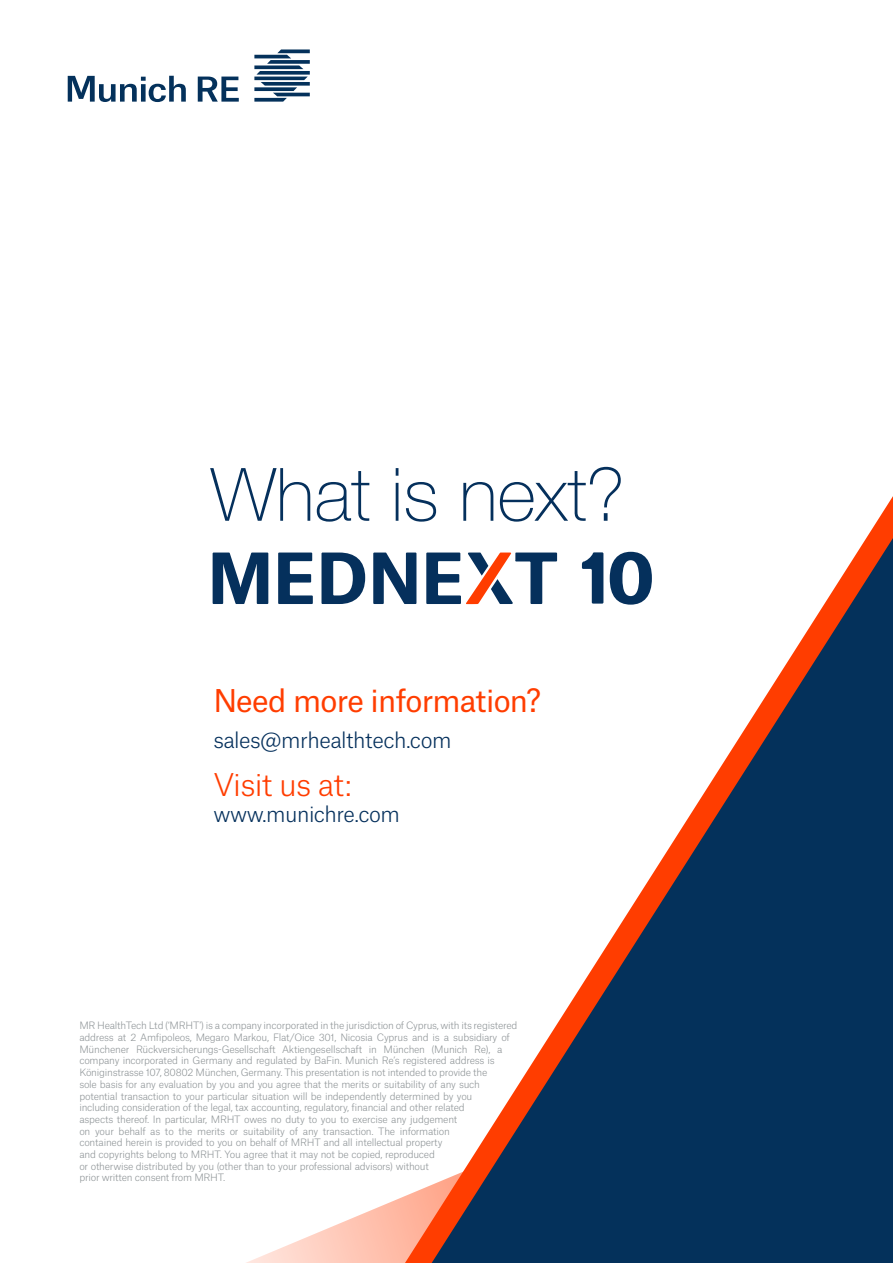
<style>
.page{position:relative;width:893px;height:1263px;background:#fff}
.page>*{position:absolute;margin:0;border:0;box-sizing:border-box;transform-origin:0 0}
.t1{font:100 73.8px "Helvetica Neue";color:#05305c}
.t2{font:30px "Munich Re";letter-spacing:-.025em;color:#ff3d00}
.t3{font:300 30px "Munich Re";letter-spacing:-.025em;color:#ff3d00}
.t4{font:300 21px "Munich Re";letter-spacing:-.025em;color:#05305c}
.t5{font:300 9.75px/11.7px "Munich Re";letter-spacing:-.025em;color:#626a6e}
</style>
<div class="page">
<svg style="left:246px;top:1211px;width:122px;height:52px"></svg>
<svg style="left:368px;top:496px;width:525px;height:767px"></svg>
<svg style="left:68px;top:49px;width:242px;height:53px"></svg>
<svg style="left:582px;top:552px;width:21px;height:52px"></svg>
<svg style="left:610px;top:552px;width:42px;height:53px"></svg>
<svg style="left:213px;top:552px;width:55px;height:52px"></svg>
<svg style="left:278px;top:552px;width:35px;height:52px"></svg>
<svg style="left:321px;top:552px;width:44px;height:52px"></svg>
<svg style="left:373px;top:552px;width:43px;height:52px"></svg>
<svg style="left:426px;top:552px;width:131px;height:52px"></svg>
<h1 class="t1" style="left:211px;top:438px;width:416px">What is next?</h1>
<h2 class="t2" style="left:213px;top:676px;width:330px">Need more information?</h2>
<h3 class="t4" style="left:213px;top:723px;width:240px">sales@mrhealthtech.com</h3>
<h2 class="t3" style="left:213px;top:761px;width:140px">Visit us at:</h2>
<h3 class="t4" style="left:213px;top:797px;width:188px">www.munichre.com</h3>
<p class="t5" style="left:79px;top:1019px;width:439px">MR HealthTech Ltd (‘MRHT’) is a company incorporated in the jurisdiction of Cyprus, with its registered address at 2 Amfipoleos, Megaro Markou, Flat/Oice 301, Nicosia Cyprus and is a subsidiary of Münchener Rückversicherungs-Gesellschaft Aktiengesellschaft in München (Munich Re), a company incorporated in Germany and regulated by BaFin. Munich Re’s registered address is Königinstrasse 107, 80802 München, Germany. This presentation is not intended to provide the<br>sole basis for any evaluation by you and you agree that the merits or suitability of any such potential transaction to your particular situation will be independently determined by you<br>including consideration of the legal, tax accounting, regulatory, financial and other related<br>aspects thereof. In particular, MRHT owes no duty to you to exercise any judgement<br>on your behalf as to the merits or suitability of any transaction. The information<br>contained herein is provided to you on behalf of MRHT and all intellectual property<br>and copyrights belong to MRHT. You agree that it may not be copied, reproduced<br>or otherwise distributed by you (other than to your professional advisors) without<br>prior written consent from MRHT.</p>
</div>
